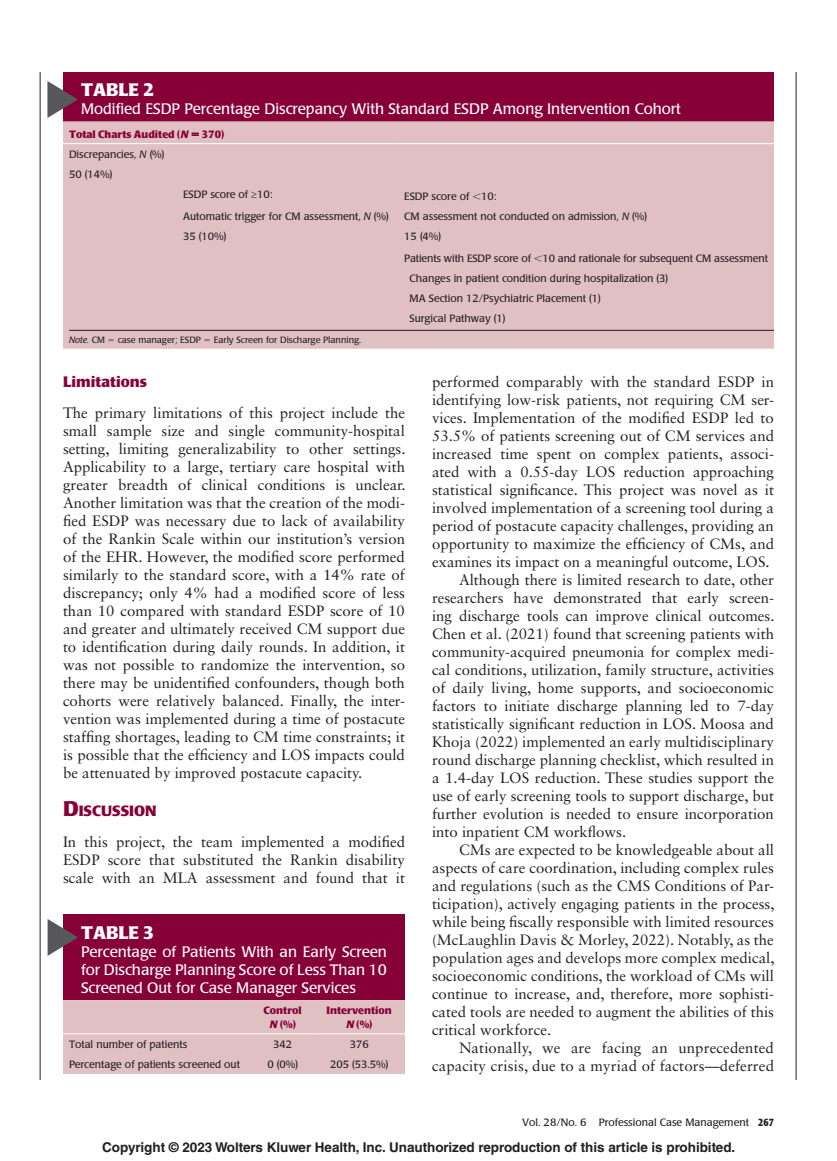
<style>
.page{position:relative;width:837px;height:1161px;background:#fff}
.page>*{position:absolute;margin:0;border:0;box-sizing:border-box;transform-origin:0 0}
.TableLabel{font:700 18px "Poppl Laudatio";color:#fff}
.ParaFL{font:15px/18px "Sabon LT Std";color:#231f20;text-align:justify}
.Para{font:15px/18px "Sabon LT Std";color:#231f20;text-align:justify}
.TableTitle{font:15px/18px "Poppl Laudatio";color:#fff;text-align:justify}
.t1{font:700 15px "Poppl Laudatio";color:#860037}
.t2{font:700 14.7px "Poppl Laudatio";color:#860037}
.t3{font:700 13.5px "Helvetica LT Std";letter-spacing:-.005em;color:#231f20}
.tbody_left{font:10.5px "Poppl Laudatio";color:#231f20}
.thead_center{font:700 10.5px "Poppl Laudatio";color:#860037}
.thead_left{font:700 10.5px "Poppl Laudatio";color:#860037}
.tbody_center{font:10.5px "Poppl Laudatio";color:#231f20}
.table-wrap-foot{font:9px "Poppl Laudatio";color:#231f20}
.table-wrap-foot-2{font:italic 9px "Poppl Laudatio";color:#231f20}
.s1{font-style:italic}
.s2{font-style:normal}
.s3{font-size:21px}
.s4{font-weight:700;font-stretch:condensed}
</style>
<div class="page">
<hr style="left:40px;top:72px;width:1px;height:1008px;background:#231f20">
<hr style="left:796px;top:72px;width:1px;height:1008px;background:#231f20">
<div style="left:63px;top:72px;width:711px;height:49px;background:#860037"></div>
<div style="left:63px;top:121px;width:711px;height:228px;background:#e1c0c4"></div>
<hr style="left:63px;top:143px;width:114px;height:1px;background:#fff">
<hr style="left:177px;top:143px;width:221px;height:1px;background:#fff">
<hr style="left:398px;top:143px;width:376px;height:1px;background:#fff">
<hr style="left:69px;top:330px;width:705px;height:1px;background:#231f20">
<svg style="left:47px;top:81px;width:31px;height:37px"></svg>
<div style="left:63px;top:915px;width:342px;height:85px;background:#860037"></div>
<div style="left:63px;top:1000px;width:342px;height:74px;background:#e1c0c4"></div>
<hr style="left:63px;top:1033px;width:189px;height:1px;background:#fff">
<hr style="left:252px;top:1033px;width:62px;height:1px;background:#fff">
<hr style="left:314px;top:1033px;width:91px;height:1px;background:#fff">
<svg style="left:48px;top:919px;width:30px;height:37px"></svg>
<svg style="left:192px;top:133px;width:6px;height:2px"></svg>
<svg style="left:473px;top:194px;width:7px;height:6px"></svg>
<svg style="left:535px;top:256px;width:7px;height:6px"></svg>
<p class="TableLabel" style="left:81px;top:79px;width:75px">TABLE 2</p>
<p class="TableTitle" style="left:81px;top:100px;width:601px">Modified ESDP Percentage Discrepancy With Standard ESDP Among Intervention Cohort</p>
<p class="thead_left" style="left:69px;top:128px;width:121px">Total Charts Audited (<span class="s1">N</span></p>
<p class="thead_left" style="left:202px;top:128px;width:24px">370)</p>
<p class="tbody_left" style="left:69px;top:148px;width:97px">Discrepancies, <span class="s1">N</span> (%)</p>
<p class="tbody_left" style="left:69px;top:168px;width:45px">50 (14%)</p>
<p class="tbody_left" style="left:183px;top:188px;width:91px">ESDP score of ≥10:</p>
<p class="tbody_left" style="left:404px;top:191px;width:94px">ESDP score of 10:</p>
<p class="tbody_left" style="left:183px;top:210px;width:207px">Automatic trigger for CM assessment, <span class="s1">N</span> (%)</p>
<p class="tbody_left" style="left:404px;top:210px;width:244px">CM assessment not conducted on admission, <span class="s1">N</span> (%)</p>
<p class="tbody_left" style="left:183px;top:230px;width:45px">35 (10%)</p>
<p class="tbody_left" style="left:404px;top:230px;width:38px">15 (4%)</p>
<p class="tbody_left" style="left:404px;top:253px;width:365px">Patients with ESDP score of 10 and rationale for subsequent CM assessment</p>
<p class="tbody_left" style="left:410px;top:273px;width:260px">Changes in patient condition during hospitalization (3)</p>
<p class="tbody_left" style="left:410px;top:292px;width:193px">MA Section 12/Psychiatric Placement (1)</p>
<p class="tbody_left" style="left:410px;top:312px;width:98px">Surgical Pathway (1)</p>
<p class="table-wrap-foot-2" style="left:69px;top:335px;width:37px">Note<span class="s2">. CM</span></p>
<p class="table-wrap-foot" style="left:118px;top:335px;width:85px">case manager; ESDP</p>
<p class="table-wrap-foot" style="left:214px;top:335px;width:149px">Early Screen for Discharge Planning.</p>
<h2 class="t1" style="left:63px;top:373px;width:86px">Limitations</h2>
<p class="ParaFL" style="left:63px;top:404px;width:344px">The primary limitations of this project include the small sample size and single community-hospital setting, limiting generalizability to other settings.<br>Applicability to a large, tertiary care hospital with greater breadth of clinical conditions is unclear.<br>Another limitation was that the creation of the modi&shy;fied ESDP was necessary due to lack of availability of the Rankin Scale within our institution’s version of the EHR. However, the modified score performed similarly to the standard score, with a 14% rate of discrepancy; only 4% had a modified score of less than 10 compared with standard ESDP score of 10 and greater and ultimately received CM support due to identification during daily rounds. In addition, it was not possible to randomize the intervention, so there may be unidentified confounders, though both cohorts were relatively balanced. Finally, the inter&shy;vention was implemented during a time of postacute staffing shortages, leading to CM time constraints; it is possible that the efficiency and LOS impacts could be attenuated by improved postacute capacity.</p>
<h1 class="t2" style="left:63px;top:802px;width:95px"><span class="s3">D</span>ISCUSSION</h1>
<p class="ParaFL" style="left:63px;top:833px;width:344px">In this project, the team implemented a modified ESDP score that substituted the Rankin disability scale with an MLA assessment and found that it</p>
<p class="TableLabel" style="left:81px;top:922px;width:75px">TABLE 3</p>
<p class="TableTitle" style="left:81px;top:943px;width:308px">Percentage of Patients With an Early Screen for Discharge Planning Score of Less Than 10<br>Screened Out for Case Manager Services</p>
<p class="thead_center" style="left:264px;top:1004px;width:40px">Control</p>
<p class="thead_center" style="left:327px;top:1004px;width:67px">Intervention</p>
<p class="thead_center" style="left:270px;top:1018px;width:28px"><span class="s1">N</span> (%)</p>
<p class="thead_center" style="left:346px;top:1018px;width:28px"><span class="s1">N</span> (%)</p>
<p class="tbody_left" style="left:69px;top:1039px;width:120px">Total number of patients</p>
<p class="tbody_center" style="left:273px;top:1039px;width:21px">342</p>
<p class="tbody_center" style="left:350px;top:1039px;width:21px">376</p>
<p class="tbody_left" style="left:69px;top:1058px;width:173px">Percentage of patients screened out</p>
<p class="tbody_center" style="left:267px;top:1058px;width:32px">0 (0%)</p>
<p class="tbody_center" style="left:330px;top:1058px;width:60px">205 (53.5%)</p>
<p class="ParaFL" style="left:432px;top:373px;width:344px">performed comparably with the standard ESDP in identifying low-risk patients, not requiring CM ser&shy;vices. Implementation of the modified ESDP led to 53.5% of patients screening out of CM services and increased time spent on complex patients, associ&shy;ated with a 0.55-day LOS reduction approaching statistical significance. This project was novel as it involved implementation of a screening tool during a period of postacute capacity challenges, providing an opportunity to maximize the efficiency of CMs, and examines its impact on a meaningful outcome, LOS.</p>
<p class="Para" style="left:432px;top:571px;width:344px;text-indent:27px">Although there is limited research to date, other researchers have demonstrated that early screen&shy;ing discharge tools can improve clinical outcomes.<br>Chen et al. (2021) found that screening patients with community-acquired pneumonia for complex medi&shy;cal conditions, utilization, family structure, activities of daily living, home supports, and socioeconomic factors to initiate discharge planning led to 7-day statistically significant reduction in LOS. Moosa and Khoja (2022) implemented an early multidisciplinary round discharge planning checklist, which resulted in a 1.4-day LOS reduction. These studies support the use of early screening tools to support discharge, but further evolution is needed to ensure incorporation into inpatient CM workflows.</p>
<p class="Para" style="left:432px;top:841px;width:344px;text-indent:27px">CMs are expected to be knowledgeable about all aspects of care coordination, including complex rules and regulations (such as the CMS Conditions of Par&shy;ticipation), actively engaging patients in the process, while being fiscally responsible with limited resources (McLaughlin Davis &amp; Morley, 2022). Notably, as the population ages and develops more complex medical, socioeconomic conditions, the workload of CMs will continue to increase, and, therefore, more sophisti&shy;cated tools are needed to augment the abilities of this critical workforce.</p>
<p class="Para" style="left:432px;top:1039px;width:344px;text-align:right">Nationally, we are facing an unprecedented capacity crisis, due to a myriad of factors—deferred</p>
<p class="tbody_left" style="left:522px;top:1117px;width:253px">Vol. 28/No. 6 Professional Case Management <span class="s4">267</span></p>
<p class="t3" style="left:102px;top:1139px;width:635px">Copyright © 2023 Wolters Kluwer Health, Inc. Unauthorized reproduction of this article is prohibited.</p>
</div>
